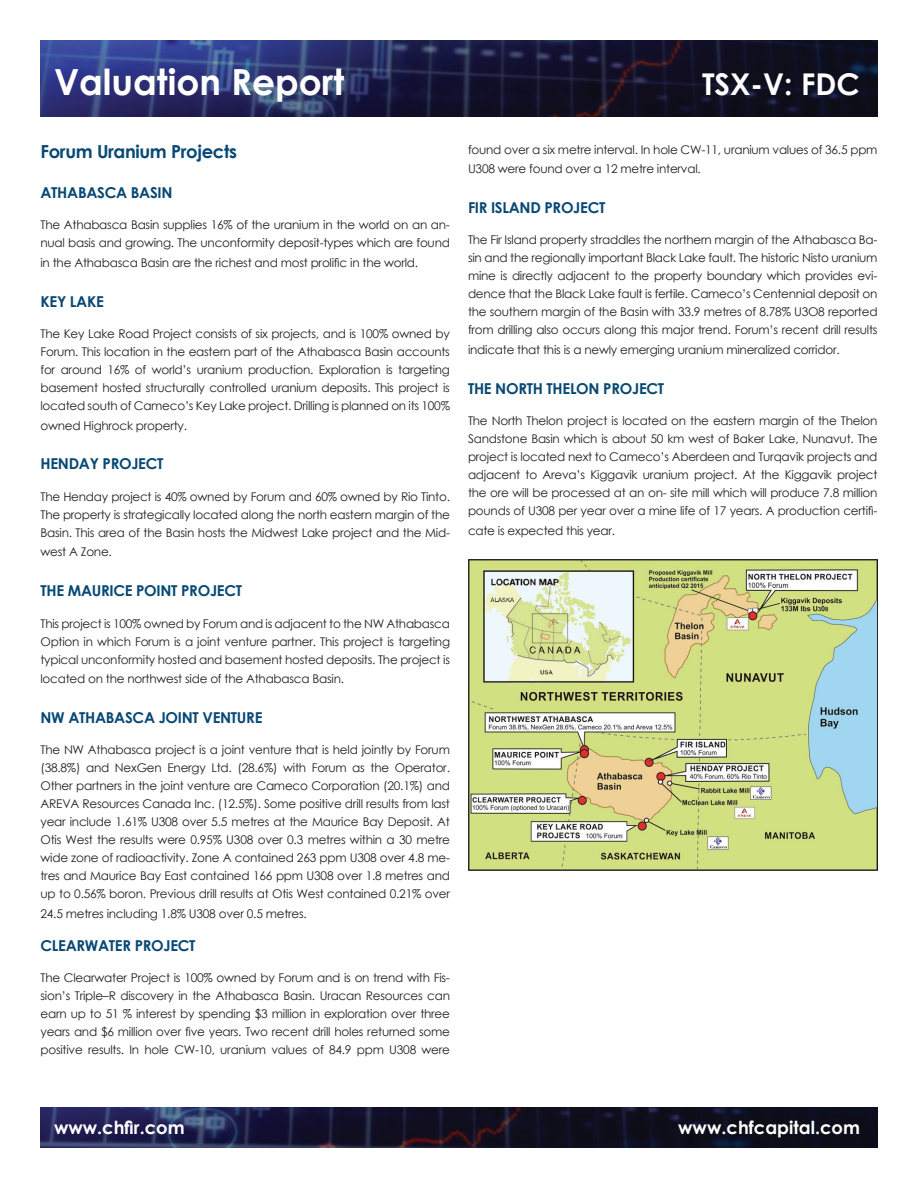
<style>
.page{position:relative;width:918px;height:1188px;background:#fff}
.page>*{position:absolute;margin:0;border:0;box-sizing:border-box;transform-origin:0 0}
.t1{font:700 36px "Century Gothic";color:#fff}
.t2{font:700 30px "Century Gothic";color:#fff}
.t3{font:700 18px "Century Gothic";color:#fff}
.t4{font:700 18px "Century Gothic";letter-spacing:-.02em;color:#074874}
.t5{font:700 15px "Century Gothic";letter-spacing:-.02em;color:#074874}
.t6{font:12px/18px "Century Gothic";letter-spacing:-.02em;color:#231f20;text-align:justify}
</style>
<div class="page">
<img style="left:40px;top:1107px;width:838px;height:41px">
<img style="left:40px;top:40px;width:838px;height:76px">
<img style="left:468px;top:559px;width:410px;height:311px">
<h1 class="t1" style="left:54px;top:54px;width:292px">VALUATION REPORT</h1>
<h2 class="t2" style="left:702px;top:61px;width:159px">TSX-V: FDC</h2>
<h3 class="t4" style="left:40px;top:138px;width:198px">FORUM URANIUM PROJECTS</h3>
<p class="t5" style="left:40px;top:181px;width:133px">ATH ABASCA BASIN</p>
<p class="t6" style="left:40px;top:216px;width:411px">The Athabasca Basin supplies 16% of the uranium in the world on an an&shy;nual basis and growing. The unconformity deposit-types which are found</p>
<p class="t6" style="left:40px;top:253px;width:379px">in the Athabasca Basin are the richest and most prolific in the world.</p>
<p class="t5" style="left:40px;top:290px;width:65px">KEY LAKE</p>
<p class="t6" style="left:40px;top:325px;width:411px">The Key Lake Road Project consists of six projects, and is 100% owned by Forum. This location in the eastern part of the Athabasca Basin accounts for around 16% of world’s uranium production. Exploration is targeting basement hosted structurally controlled uranium deposits. This project is located south of Cameco’s Key Lake project. Drilling is planned on its 100%</p>
<p class="t6" style="left:40px;top:416px;width:148px">owned Highrock property.</p>
<p class="t5" style="left:40px;top:453px;width:115px">HENDAY PROJECT</p>
<p class="t6" style="left:40px;top:487px;width:411px">The Henday project is 40% owned by Forum and 60% owned by Rio Tinto.<br>The property is strategically located along the north eastern margin of the Basin. This area of the Basin hosts the Midwest Lake project and the Mid-</p>
<p class="t6" style="left:40px;top:543px;width:73px">west A Zone.</p>
<p class="t5" style="left:40px;top:579px;width:194px">TH E MAURICE POINT PROJECT</p>
<p class="t6" style="left:40px;top:614px;width:411px">This project is 100% owned by Forum and is adjacent to the NW Athabasca Option in which Forum is a joint venture partner. This project is targeting typical unconformity hosted and basement hosted deposits. The project is</p>
<p class="t6" style="left:40px;top:670px;width:305px">located on the northwest side of the Athabasca Basin.</p>
<p class="t5" style="left:40px;top:706px;width:223px">NW ATHABASCA JOINT VENTURE</p>
<p class="t6" style="left:40px;top:741px;width:411px">The NW Athabasca project is a joint venture that is held jointly by Forum (38.8%) and NexGen Energy Ltd. (28.6%) with Forum as the Operator.<br>Other partners in the joint venture are Cameco Corporation (20.1%) and AREVA Resources Canada Inc. (12.5%). Some positive drill results from last year include 1.61% U308 over 5.5 metres at the Maurice Bay Deposit. At Otis West the results were 0.95% U308 over 0.3 metres within a 30 metre wide zone of radioactivity. Zone A contained 263 ppm U308 over 4.8 me&shy;tres and Maurice Bay East contained 166 ppm U308 over 1.8 metres and up to 0.56% boron. Previous drill results at Otis West contained 0.21% over</p>
<p class="t6" style="left:40px;top:904px;width:268px">24.5 metres including 1.8% U308 over 0.5 metres.</p>
<p class="t5" style="left:40px;top:934px;width:147px">CLEARWATER PROJECT</p>
<p class="t6" style="left:40px;top:969px;width:411px">The Clearwater Project is 100% owned by Forum and is on trend with Fis&shy;sion’s Triple–R discovery in the Athabasca Basin. Uracan Resources can earn up to 51 % interest by spending $3 million in exploration over three years and $6 million over five years. Two recent drill holes returned some positive results. In hole CW-10, uranium values of 84.9 ppm U308 were</p>
<p class="t6" style="left:468px;top:139px;width:411px;line-height:19.5px">found over a six metre interval. In hole CW-11, uranium values of 36.5 ppm<br>U308 were found over a 12 metre interval.</p>
<p class="t5" style="left:468px;top:196px;width:130px">FIR ISLAND PROJECT</p>
<p class="t6" style="left:468px;top:231px;width:411px">The Fir Island property straddles the northern margin of the Athabasca Ba&shy;sin and the regionally important Black Lake fault. The historic Nisto uranium mine is directly adjacent to the property boundary which provides evi&shy;dence that the Black Lake fault is fertile. Cameco’s Centennial deposit on the southern margin of the Basin with 33.9 metres of 8.78% U3O8 reported from drilling also occurs along this major trend. Forum’s recent drill results</p>
<p class="t6" style="left:468px;top:340px;width:373px">indicate that this is a newly emerging uranium mineralized corridor.</p>
<p class="t5" style="left:468px;top:377px;width:59px">THE NORTH</p>
<p class="t5" style="left:547px;top:377px;width:110px">TH ELON PROJECT</p>
<p class="t6" style="left:468px;top:412px;width:411px">The North Thelon project is located on the eastern margin of the Thelon Sandstone Basin which is about 50 km west of Baker Lake, Nunavut. The project is located next to Cameco’s Aberdeen and Turqavik projects and adjacent to Areva’s Kiggavik uranium project. At the Kiggavik project the ore will be processed at an on- site mill which will produce 7.8 million pounds of U308 per year over a mine life of 17 years. A production certifi-</p>
<p class="t6" style="left:468px;top:521px;width:149px">cate is expected this year.</p>
<h3 class="t3" style="left:54px;top:1114px;width:132px">WWW.CHFIR.COM</h3>
<h3 class="t3" style="left:678px;top:1114px;width:183px">WWW.CHFCAPITAL.COM</h3>
</div>
